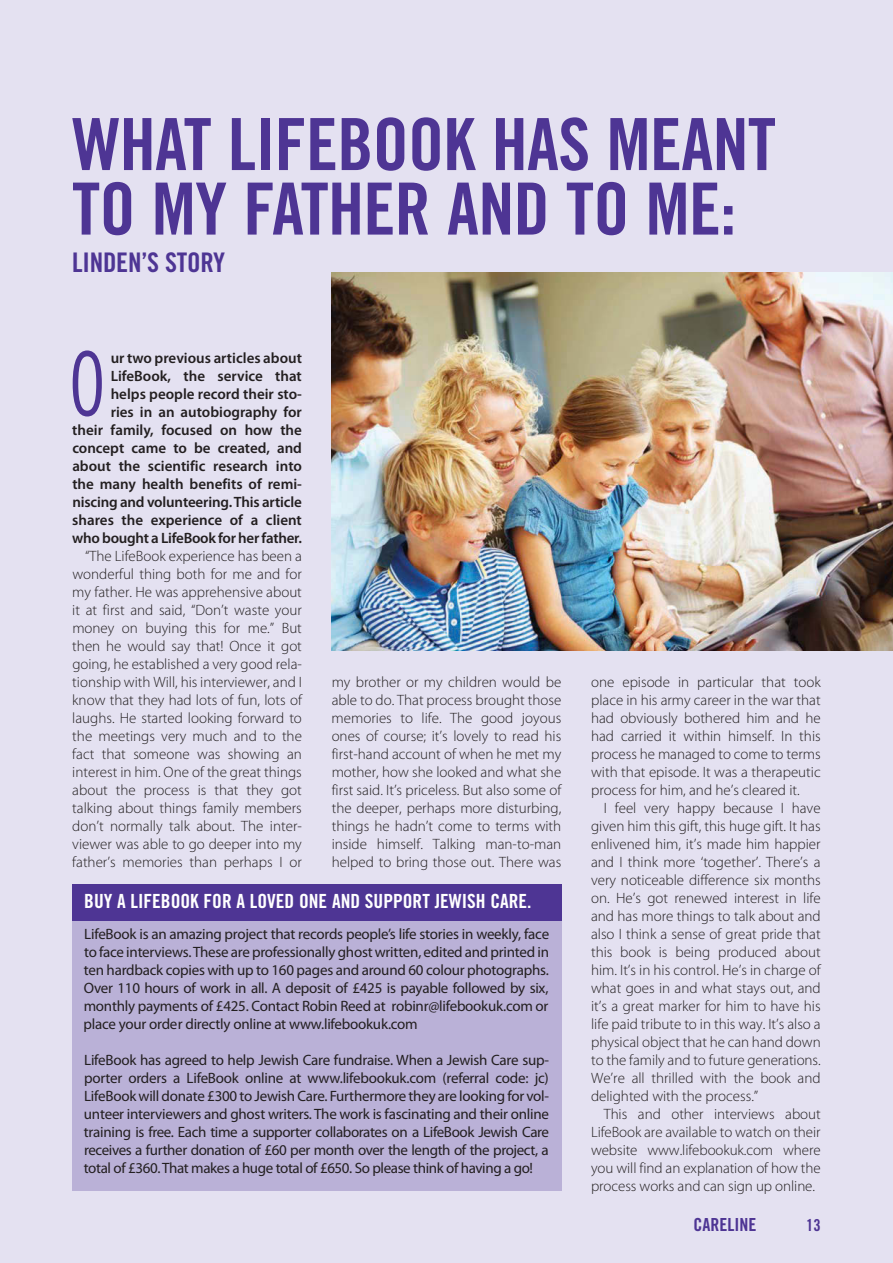
<style>
.page{position:relative;width:893px;height:1263px;background:#e4e1f1}
.page>*{position:absolute;margin:0;border:0;box-sizing:border-box;transform-origin:0 0}
.t1{font:88.95px "Trade Gothic Cond Eighteen";color:#4e3594;scale:.8 1}
.t2{font:72px/64.5px "Trade Gothic Bold Cond Twenty";letter-spacing:-.01em;color:#4e3594}
.t3{font:27px "Trade Gothic Bold Cond Twenty";letter-spacing:-.01em;color:#4e3594}
.t4{font:19.5px "Trade Gothic Bold Cond Twenty";color:#fff}
.t5{font:18px "Trade Gothic Bold Cond Twenty";color:#4e3594}
.t6{font:16.5px "Trade Gothic Bold Cond Twenty";color:#4e3594}
.t7{font:300 15px/18px "Myriad Pro";color:#231f20;text-align:justify}
.t8{font:15px/18px "Myriad Pro";letter-spacing:-.025em;color:#231f20;text-align:justify}
.t9{font:600 15px/18px "Myriad Pro";color:#231f20;text-align:right}
</style>
<div class="page">
<div style="left:72px;top:886px;width:489px;height:305px;background:#bab1d7"></div>
<div style="left:72px;top:885px;width:489px;height:36px;background:#4e3594"></div>
<img style="left:332px;top:273px;width:561px;height:378px">
<h2 class="t2" style="left:72px;top:118px;width:705px">WHAT LIFEBOOK HAS MEANT<br>TO MY FATHER AND TO ME:</h2>
<h3 class="t3" style="left:72px;top:253px;width:154px">LINDEN’S STORY</h3>
<h1 class="t1" style="left:69px;top:351px;width:46px">O</h1>
<p class="t9" style="left:72px;top:350px;width:231px">ur two previous articles about<br>LifeBook, the service that helps people record their sto-<br>ries in an autobiography for<br>their family, focused on how the concept came to be created, and about the scientific research into the many health benefits of remi&shy;niscing and volunteering. This article shares the experience of a client who bought a LifeBook for her father.</p>
<p class="t7" style="left:72px;top:548px;width:231px;text-indent:13px">“The LifeBook experience has been a wonderful thing both for me and for my father. He was apprehensive about it at first and said, “Don’t waste your money on buying this for me.” But then he would say that! Once it got going, he established a very good rela&shy;tionship with Will, his interviewer, and I know that they had lots of fun, lots of laughs. He started looking forward to the meetings very much and to the fact that someone was showing an interest in him. One of the great things about the process is that they got talking about things family members don’t normally talk about. The inter&shy;viewer was able to go deeper into my father’s memories than perhaps I or</p>
<p class="t7" style="left:332px;top:674px;width:231px">my brother or my children would be able to do. That process brought those memories to life. The good joyous ones of course; it’s lovely to read his first-hand account of when he met my mother, how she looked and what she first said. It’s priceless. But also some of the deeper, perhaps more disturbing, things he hadn’t come to terms with inside himself. Talking man-to-man helped to bring those out. There was</p>
<p class="t7" style="left:591px;top:674px;width:231px">one episode in particular that took place in his army career in the war that had obviously bothered him and he had carried it within himself. In this process he managed to come to terms with that episode. It was a therapeutic process for him, and he’s cleared it.</p>
<p class="t7" style="left:591px;top:800px;width:231px;text-indent:13px">I feel very happy because I have given him this gift, this huge gift. It has enlivened him, it’s made him happier and I think more ‘together’. There’s a very noticeable difference six months on. He’s got renewed interest in life and has more things to talk about and also I think a sense of great pride that this book is being produced about him. It’s in his control. He’s in charge of what goes in and what stays out, and it’s a great marker for him to have his life paid tribute to in this way. It’s also a physical object that he can hand down to the family and to future generations.<br>We’re all thrilled with the book and delighted with the process.”</p>
<p class="t7" style="left:591px;top:1106px;width:231px;text-indent:13px">This and other interviews about LifeBook are available to watch on their website www.lifebookuk.com where you will find an explanation of how the process works and can sign up online.</p>
<h3 class="t4" style="left:84px;top:894px;width:449px">BUY A LIFEBOOK FOR A LOVED ONE AND SUPPORT JEWISH CARE.</h3>
<p class="t8" style="left:84px;top:926px;width:467px">LifeBook is an amazing project that records people’s life stories in weekly, face to face interviews. These are professionally ghost written, edited and printed in ten hardback copies with up to 160 pages and around 60 colour photographs.<br>Over 110 hours of work in all. A deposit of £425 is payable followed by six, monthly payments of £425. Contact Robin Reed at robinr@lifebookuk.com or place your order directly online at www.lifebookuk.com</p>
<p class="t8" style="left:84px;top:1052px;width:467px">LifeBook has agreed to help Jewish Care fundraise. When a Jewish Care sup&shy;porter orders a LifeBook online at www.lifebookuk.com (referral code: jc)<br>LifeBook will donate £300 to Jewish Care. Furthermore they are looking for vol&shy;unteer interviewers and ghost writers. The work is fascinating and their online training is free. Each time a supporter collaborates on a LifeBook Jewish Care receives a further donation of £60 per month over the length of the project, a total of £360. That makes a huge total of £650. So please think of having a go!</p>
<p class="t5" style="left:693px;top:1218px;width:64px">CARELINE</p>
<p class="t6" style="left:806px;top:1219px;width:16px">13</p>
</div>
